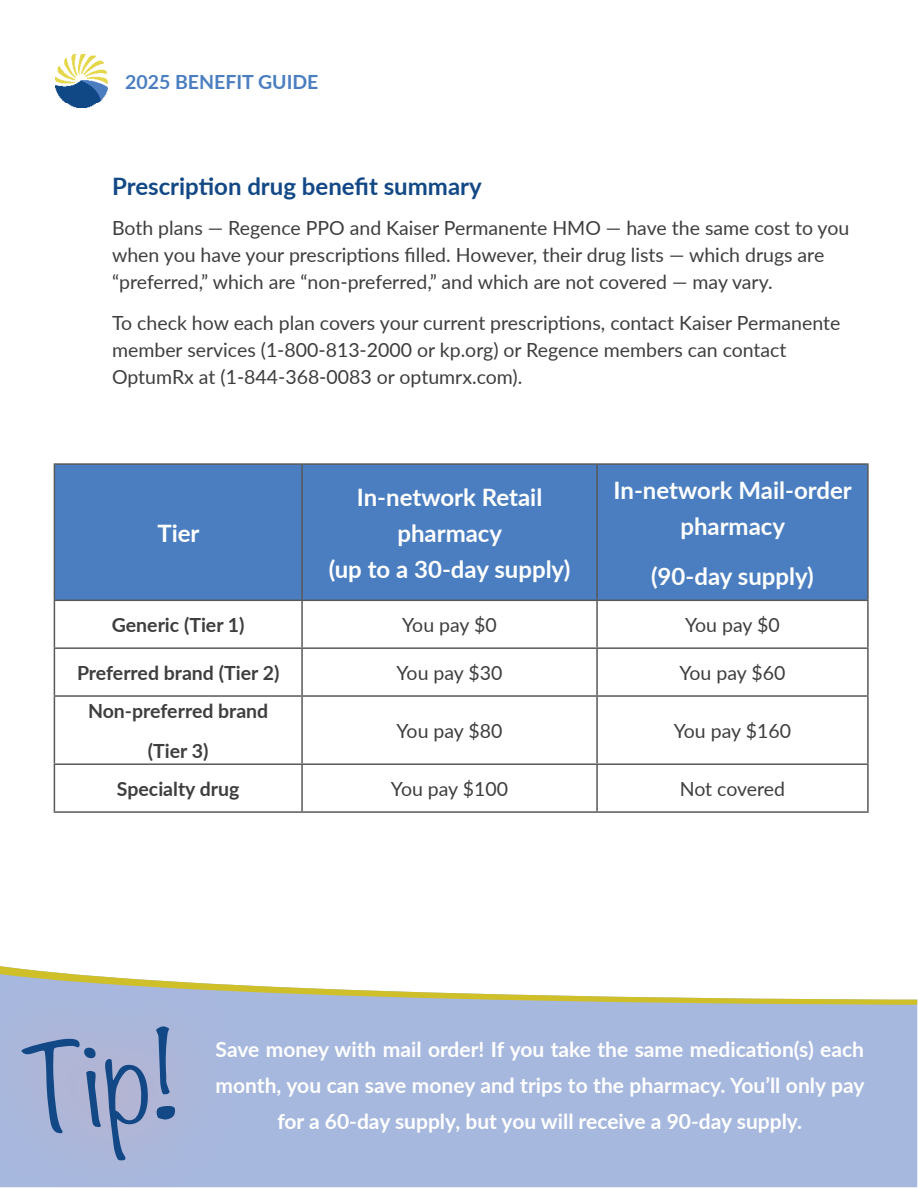
<style>
.page{position:relative;width:918px;height:1188px;background:#fff}
.page>*{position:absolute;margin:0;border:0;box-sizing:border-box;transform-origin:0 0}
.Buffalo_Big{font:300 108px "Noteworthy";color:#124886}
._16pt_Navy_Large_Body_Subhead{font:700 24px/36px "Lato";color:#fff;text-align:center}
._16pt_Navy_Large_Body_Subhead-2{font:700 24px "Lato";color:#124886}
._16pt_Navy_Large_Body_Subhead-3{font:700 21px/36px "Lato";color:#fff;text-align:center}
.Body_13pt{font:19.5px/27px "Lato";color:#3e3e3f}
.Body_13pt-2{font:700 19.5px "Lato";color:#3e3e3f}
.t1{font:700 19.5px "Lato";color:#4a7ec0}
</style>
<div class="page">
<img style="left:56px;top:54px;width:52px;height:54px">
<div style="left:55px;top:465px;width:812px;height:135px;background:#4a7ec0"></div>
<hr style="left:54px;top:463px;width:248px;height:2px;background:#57585a">
<hr style="left:54px;top:465px;width:1px;height:135px;background:#57585a">
<hr style="left:302px;top:463px;width:295px;height:2px;background:#57585a">
<hr style="left:301px;top:465px;width:2px;height:135px;background:#57585a">
<hr style="left:597px;top:463px;width:272px;height:2px;background:#57585a">
<hr style="left:596px;top:465px;width:2px;height:135px;background:#57585a">
<hr style="left:867px;top:465px;width:2px;height:135px;background:#57585a">
<hr style="left:54px;top:600px;width:248px;height:1px;background:#57585a">
<hr style="left:54px;top:601px;width:1px;height:46px;background:#57585a">
<hr style="left:302px;top:600px;width:295px;height:1px;background:#57585a">
<hr style="left:301px;top:601px;width:2px;height:46px;background:#57585a">
<hr style="left:597px;top:600px;width:272px;height:1px;background:#57585a">
<hr style="left:596px;top:601px;width:2px;height:46px;background:#57585a">
<hr style="left:867px;top:601px;width:2px;height:46px;background:#57585a">
<hr style="left:54px;top:647px;width:248px;height:2px;background:#57585a">
<hr style="left:54px;top:649px;width:1px;height:46px;background:#57585a">
<hr style="left:302px;top:647px;width:295px;height:2px;background:#57585a">
<hr style="left:301px;top:649px;width:2px;height:46px;background:#57585a">
<hr style="left:597px;top:647px;width:272px;height:2px;background:#57585a">
<hr style="left:596px;top:649px;width:2px;height:46px;background:#57585a">
<hr style="left:867px;top:649px;width:2px;height:46px;background:#57585a">
<hr style="left:54px;top:695px;width:248px;height:2px;background:#57585a">
<hr style="left:54px;top:697px;width:1px;height:66px;background:#57585a">
<hr style="left:302px;top:695px;width:295px;height:2px;background:#57585a">
<hr style="left:301px;top:697px;width:2px;height:66px;background:#57585a">
<hr style="left:597px;top:695px;width:272px;height:2px;background:#57585a">
<hr style="left:596px;top:697px;width:2px;height:66px;background:#57585a">
<hr style="left:867px;top:697px;width:2px;height:66px;background:#57585a">
<hr style="left:54px;top:763px;width:248px;height:2px;background:#57585a">
<hr style="left:54px;top:765px;width:1px;height:46px;background:#57585a">
<hr style="left:302px;top:763px;width:295px;height:2px;background:#57585a">
<hr style="left:301px;top:765px;width:2px;height:46px;background:#57585a">
<hr style="left:597px;top:763px;width:272px;height:2px;background:#57585a">
<hr style="left:596px;top:765px;width:2px;height:46px;background:#57585a">
<hr style="left:867px;top:765px;width:2px;height:46px;background:#57585a">
<hr style="left:54px;top:811px;width:248px;height:2px;background:#57585a">
<hr style="left:302px;top:811px;width:295px;height:2px;background:#57585a">
<hr style="left:597px;top:811px;width:272px;height:2px;background:#57585a">
<div style="left:237px;top:1010px;width:680px;height:177px;background:#a7b8de"></div>
<svg style="left:237px;top:985px;width:680px;height:25px"></svg>
<div style="left:0;top:966px;width:237px;height:222px;background:#f7a79f;opacity:.75"></div>
<p class="t1" style="left:125px;top:68px;width:195px">2025 BENEFIT GUIDE</p>
<p class="_16pt_Navy_Large_Body_Subhead-2" style="left:112px;top:168px;width:371px">Prescription drug benefit summary</p>
<p class="Body_13pt" style="left:112px;top:214px;width:739px">Both plans — Regence PPO and Kaiser Permanente HMO — have the same cost to you when you have your prescriptions filled. However, their drug lists — which drugs are “preferred,” which are “non-preferred,” and which are not covered — may vary.</p>
<p class="Body_13pt" style="left:112px;top:308px;width:730px">To check how each plan covers your current prescriptions, contact Kaiser Permanente member services (1-800-813-2000 or kp.org) or Regence members can contact<br>OptumRx at (1-844-368-0083 or optumrx.com).</p>
<p class="_16pt_Navy_Large_Body_Subhead" style="left:157px;top:514px;width:44px">Tier</p>
<p class="_16pt_Navy_Large_Body_Subhead" style="left:329px;top:478px;width:243px">In-network Retail pharmacy<br>(up to a 30-day supply)</p>
<p class="_16pt_Navy_Large_Body_Subhead" style="left:614px;top:471px;width:240px">In-network Mail-order pharmacy</p>
<p class="_16pt_Navy_Large_Body_Subhead" style="left:651px;top:557px;width:164px">(90-day supply)</p>
<p class="Body_13pt-2" style="left:112px;top:611px;width:134px">Generic (Tier 1)</p>
<p class="Body_13pt" style="left:402px;top:611px;width:96px">You pay $0</p>
<p class="Body_13pt" style="left:685px;top:611px;width:96px">You pay $0</p>
<p class="Body_13pt-2" style="left:77px;top:658px;width:204px">Preferred brand (Tier 2)</p>
<p class="Body_13pt" style="left:397px;top:659px;width:107px">You pay $30</p>
<p class="Body_13pt" style="left:680px;top:659px;width:107px">You pay $60</p>
<p class="Body_13pt-2" style="left:88px;top:696px;width:182px">Non-preferred brand</p>
<p class="Body_13pt-2" style="left:148px;top:737px;width:62px">(Tier 3)</p>
<p class="Body_13pt" style="left:397px;top:717px;width:107px">You pay $80</p>
<p class="Body_13pt" style="left:674px;top:717px;width:119px">You pay $160</p>
<p class="Body_13pt-2" style="left:117px;top:775px;width:124px">Specialty drug</p>
<p class="Body_13pt" style="left:391px;top:775px;width:119px">You pay $100</p>
<p class="Body_13pt" style="left:680px;top:775px;width:107px">Not covered</p>
<p class="Buffalo_Big" style="left:13px;top:998px;width:156px;rotate:-7deg">Tip!</p>
<p class="_16pt_Navy_Large_Body_Subhead-3" style="left:216px;top:1030px;width:650px">Save money with mail order! If you take the same medication(s) each month, you can save money and trips to the pharmacy. You’ll only pay for a 60-day supply, but you will receive a 90-day supply.</p>
</div>
